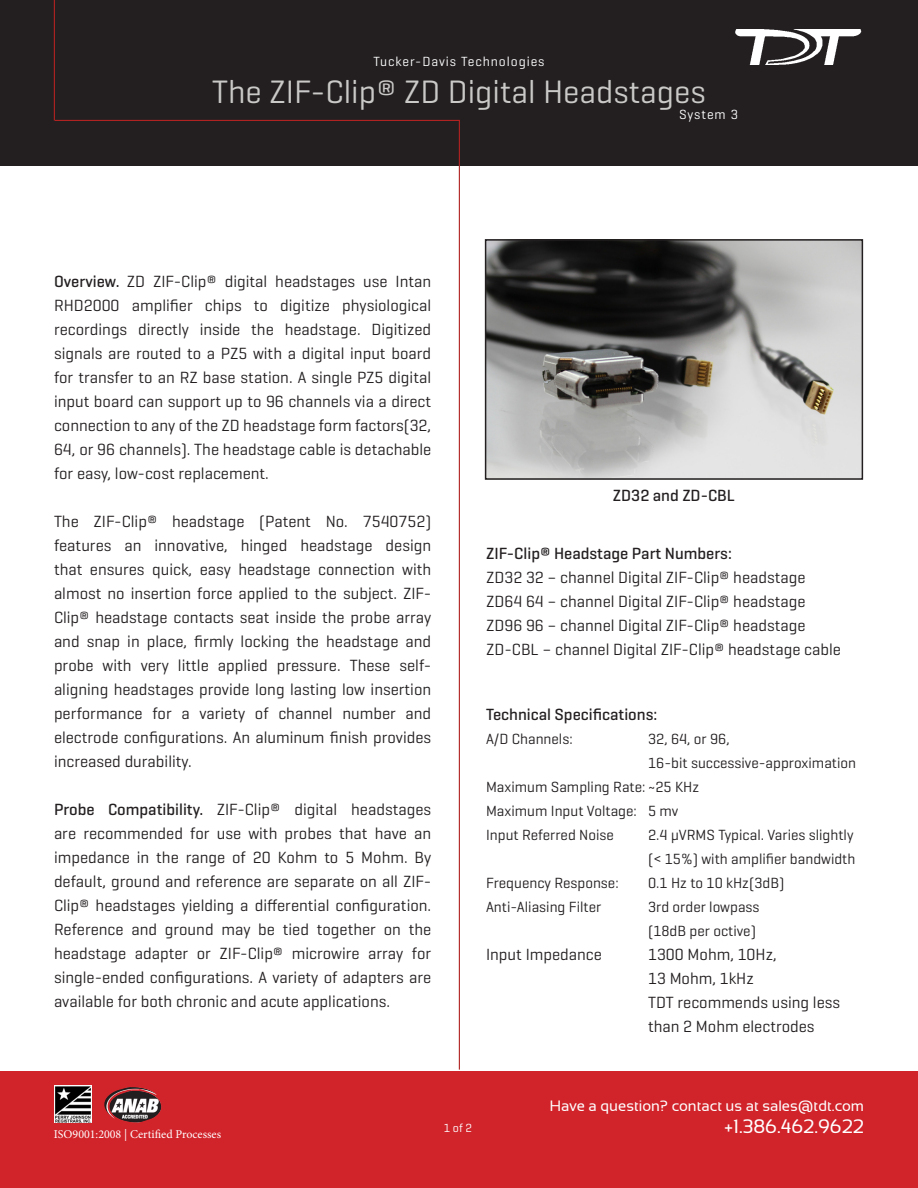
<style>
.page{position:relative;width:918px;height:1188px;background:#fff}
.page>*{position:absolute;margin:0;border:0;box-sizing:border-box;transform-origin:0 0}
.t1{font:33px "Geogrotesque";color:#cac9c8}
.t2{font:19.5px "Sansation";color:#fff}
.t3{font:16.5px/24px "Geogrotesque";color:#231f20;text-align:justify}
.t4{font:500 16.5px "Geogrotesque";color:#231f20}
.t5{font:15px "Geogrotesque";color:#231f20}
.t6{font:15px "Sansation";color:#fff}
.t7{font:13.5px "Geogrotesque";letter-spacing:.07em;color:#fff}
.t8{font:12px "Minion Pro";color:#fff}
.t9{font:12px "Geogrotesque";color:#fff}
.s1{font-weight:500}
</style>
<div class="page">
<div style="left:0;top:0;width:918px;height:166px;background:#231f20"></div>
<img style="left:735px;top:30px;width:127px;height:34px">
<hr style="left:55px;top:120px;width:405px;height:1px;background:#b22222">
<hr style="left:459px;top:120px;width:1px;height:950px;background:#b22222">
<hr style="left:54px;top:0;width:1px;height:120px;background:#b22222">
<div style="left:0;top:1071px;width:918px;height:117px;background:#d1232a"></div>
<img style="left:54px;top:1085px;width:37px;height:37px">
<img style="left:104px;top:1087px;width:58px;height:36px">
<img style="left:488px;top:242px;width:372px;height:235px">
<div style="left:485px;top:239px;width:378px;height:241px;border:2px solid #231f20"></div>
<p class="t7" style="left:373px;top:53px;width:173px">Tucker-Davis Technologies</p>
<p class="t1" style="left:212px;top:71px;width:495px">The ZIF-Clip® ZD Digital Headstages</p>
<p class="t7" style="left:679px;top:106px;width:61px">System 3</p>
<p class="t3" style="left:54px;top:269px;width:379px"><span class="s1">Overview.</span> ZD ZIF-Clip® digital headstages use Intan RHD2000 amplifier chips to digitize physiological recordings directly inside the headstage. Digitized signals are routed to a PZ5 with a digital input board for transfer to an RZ base station. A single PZ5 digital input board can support up to 96 channels via a direct connection to any of the ZD headstage form factors(32, 64, or 96 channels). The headstage cable is detachable for easy, low-cost replacement.</p>
<p class="t3" style="left:54px;top:509px;width:379px">The ZIF-Clip® headstage (Patent No. 7540752) features an innovative, hinged headstage design that ensures quick, easy headstage connection with almost no insertion force applied to the subject. ZIF-Clip® headstage contacts seat inside the probe array and snap in place, firmly locking the headstage and probe with very little applied pressure. These self&shy;aligning headstages provide long lasting low insertion performance for a variety of channel number and electrode configurations. An aluminum finish provides increased durability.</p>
<p class="t3" style="left:54px;top:797px;width:379px"><span class="s1">Probe Compatibility.</span> ZIF-Clip® digital headstages are recommended for use with probes that have an impedance in the range of 20 Kohm to 5 Mohm. By default, ground and reference are separate on all ZIF-Clip® headstages yielding a differential configuration.<br>Reference and ground may be tied together on the headstage adapter or ZIF-Clip® microwire array for single-ended configurations. A variety of adapters are available for both chronic and acute applications.</p>
<p class="t4" style="left:613px;top:485px;width:124px">ZD32 and ZD-CBL</p>
<p class="t4" style="left:486px;top:543px;width:247px">ZIF-Clip® Headstage Part Numbers:</p>
<p class="t3" style="left:486px;top:564px;width:321px">ZD32 32 – channel Digital ZIF-Clip® headstage</p>
<p class="t3" style="left:486px;top:588px;width:321px">ZD64 64 – channel Digital ZIF-Clip® headstage</p>
<p class="t3" style="left:486px;top:612px;width:321px">ZD96 96 – channel Digital ZIF-Clip® headstage</p>
<p class="t3" style="left:486px;top:636px;width:356px">ZD-CBL – channel Digital ZIF-Clip® headstage cable</p>
<p class="t4" style="left:486px;top:704px;width:173px">Technical Specifications:</p>
<p class="t5" style="left:486px;top:730px;width:88px">A/D Channels:</p>
<p class="t5" style="left:648px;top:730px;width:83px">32, 64, or 96,</p>
<p class="t5" style="left:648px;top:754px;width:210px">16-bit successive-approximation</p>
<p class="t5" style="left:486px;top:778px;width:215px">Maximum Sampling Rate: ~25 KHz</p>
<p class="t5" style="left:486px;top:802px;width:194px">Maximum Input Voltage: 5 mv</p>
<p class="t5" style="left:486px;top:826px;width:129px">Input Referred Noise</p>
<p class="t5" style="left:648px;top:826px;width:207px">2.4 µVRMS Typical. Varies slightly</p>
<p class="t5" style="left:648px;top:850px;width:209px">(&lt; 15%) with amplifier bandwidth</p>
<p class="t5" style="left:486px;top:874px;width:134px">Frequency Response:</p>
<p class="t5" style="left:648px;top:874px;width:138px">0.1 Hz to 10 kHz(3dB)</p>
<p class="t5" style="left:486px;top:898px;width:117px">Anti-Aliasing Filter</p>
<p class="t5" style="left:648px;top:898px;width:113px">3rd order lowpass</p>
<p class="t5" style="left:648px;top:922px;width:109px">(18dB per octive)</p>
<p class="t3" style="left:486px;top:942px;width:117px">Input Impedance</p>
<p class="t3" style="left:648px;top:942px;width:130px">1300 Mohm, 10Hz,</p>
<p class="t3" style="left:648px;top:966px;width:107px">13 Mohm, 1kHz</p>
<p class="t3" style="left:648px;top:990px;width:194px">TDT recommends using less</p>
<p class="t3" style="left:648px;top:1014px;width:168px">than 2 Mohm electrodes</p>
<p class="t8" style="left:54px;top:1126px;width:169px">ISO9001:2008 | Certified Processes</p>
<p class="t9" style="left:444px;top:1120px;width:30px">1 of 2</p>
<p class="t6" style="left:550px;top:1098px;width:316px">Have a question? contact us at sales@tdt.com</p>
<p class="t2" style="left:724px;top:1116px;width:142px">+1.386.462.9622</p>
</div>
